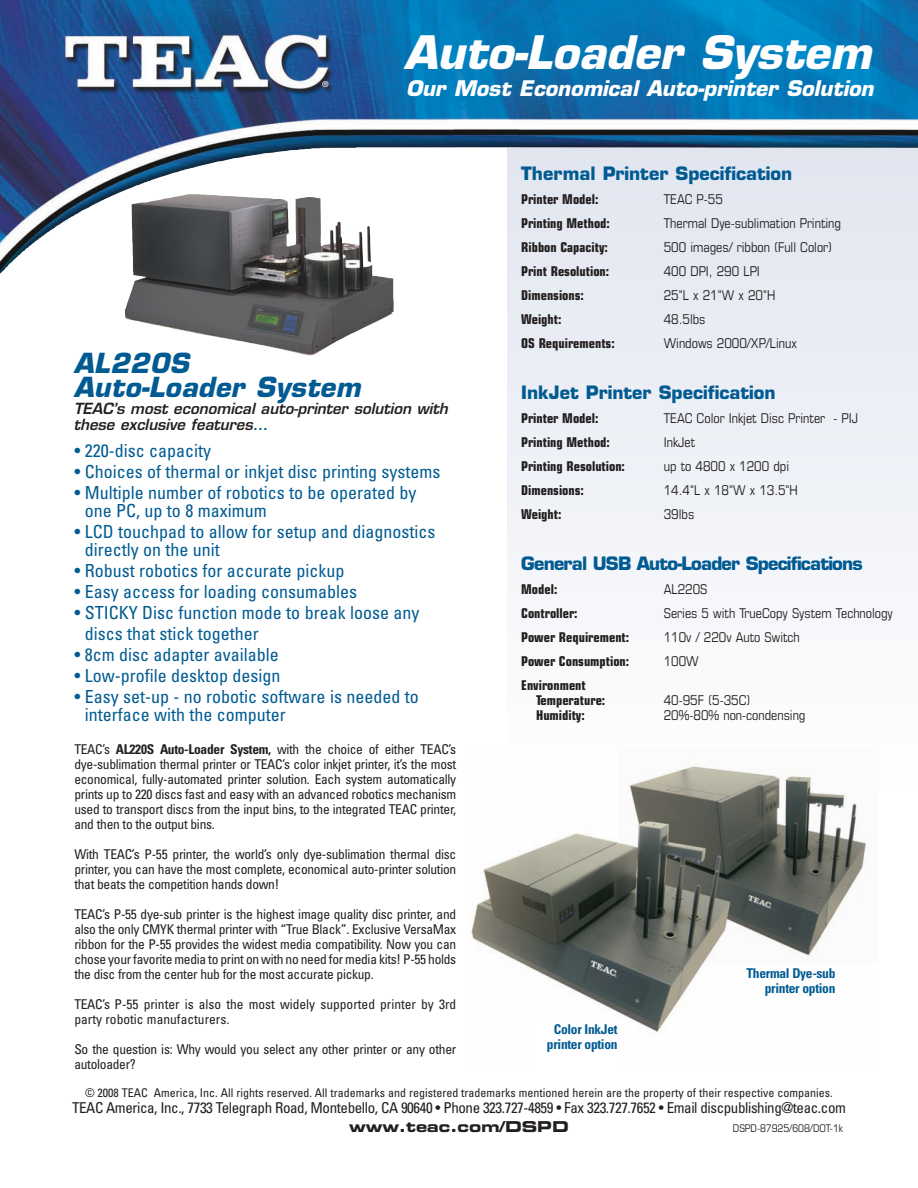
<style>
.page{position:relative;width:918px;height:1188px;background:#fff}
.page>*{position:absolute;margin:0;border:0;box-sizing:border-box;transform-origin:0 0}
.t1{font:italic 700 45px "Eurostile";color:#fff}
.t2{font:italic 700 27px/24px "Eurostile";letter-spacing:.015em;color:#015b92}
.t3{font:italic 700 21px "Eurostile";color:#fff}
.t4{font:condensed 18px/18px "Univers";color:#015b92}
.t5{font:700 18px "Eurostile";color:#015b92}
.t6{font:700 18px "Eurostile";letter-spacing:-.045em;color:#015b92}
.t7{font:condensed 15px "Univers";letter-spacing:-.025em;color:#231f20}
.t8{font:italic 600 15px/16.5px "Eurostile";color:#231f20}
.t9{font:15px "Eurostile Bold Extended Two";color:#231f20}
.t10{font:condensed 13.5px/15px "Univers";letter-spacing:-.02em;color:#231f20;text-align:justify}
.t11{font:condensed 13.5px "Eurostile";color:#231f20}
.t12{font:700 condensed 13.5px/15px "Eurostile";color:#231f20}
.t13{font:condensed 13.5px/15px "Univers";color:#231f20}
.t14{font:700 condensed 13.5px/15px "Univers";letter-spacing:-.02em;color:#015b92;text-align:center}
.t15{font:condensed 12px "Univers";color:#231f20}
.t16{font:condensed 10.5px "Eurostile";color:#231f20}
.s1{color:#015b92}
.s2{font-weight:700}
</style>
<div class="page">
<img style="left:124px;top:216px;width:270px;height:134px">
<div style="left:507px;top:148px;width:411px;height:648px;background:#eff2f7"></div>
<img style="left:0;top:0;width:918px;height:216px">
<img style="left:471px;top:747px;width:408px;height:286px">
<div style="left:531px;top:1023px;width:88px;height:51px;background:#fff"></div>
<h1 class="t1" style="left:404px;top:36px;width:469px">Auto-Loader System</h1>
<h3 class="t3" style="left:406px;top:81px;width:469px">Our Most Economical Auto-printer Solution</h3>
<h3 class="t5" style="left:521px;top:166px;width:273px">Thermal Printer Specification</h3>
<p class="t12" style="left:521px;top:193px;width:79px">Printer Model:</p>
<p class="t11" style="left:664px;top:194px;width:61px">TEAC P-55</p>
<p class="t12" style="left:521px;top:217px;width:90px">Printing Method:</p>
<p class="t11" style="left:664px;top:218px;width:179px">Thermal Dye-sublimation Printing</p>
<p class="t12" style="left:521px;top:241px;width:88px">Ribbon Capacity:</p>
<p class="t11" style="left:664px;top:242px;width:170px">500 images/ ribbon (Full Color)</p>
<p class="t12" style="left:521px;top:265px;width:90px">Print Resolution:</p>
<p class="t11" style="left:664px;top:266px;width:98px">400 DPI, 290 LPI</p>
<p class="t12" style="left:521px;top:289px;width:64px">Dimensions:</p>
<p class="t11" style="left:664px;top:290px;width:113px">25"L x 21"W x 20"H</p>
<p class="t12" style="left:521px;top:313px;width:42px">Weight:</p>
<p class="t11" style="left:664px;top:314px;width:43px">48.5lbs</p>
<p class="t12" style="left:521px;top:337px;width:95px">OS Requirements:</p>
<p class="t11" style="left:664px;top:338px;width:135px">Windows 2000/XP/Linux</p>
<h3 class="t5" style="left:521px;top:385px;width:256px">InkJet Printer Specification</h3>
<p class="t12" style="left:521px;top:412px;width:79px">Printer Model:</p>
<p class="t11" style="left:664px;top:413px;width:196px">TEAC Color Inkjet Disc Printer - PIJ</p>
<p class="t12" style="left:521px;top:436px;width:90px">Printing Method:</p>
<p class="t11" style="left:664px;top:437px;width:33px">InkJet</p>
<p class="t12" style="left:521px;top:460px;width:105px">Printing Resolution:</p>
<p class="t11" style="left:664px;top:461px;width:127px">up to 4800 x 1200 dpi</p>
<p class="t12" style="left:521px;top:484px;width:64px">Dimensions:</p>
<p class="t11" style="left:664px;top:485px;width:136px">14.4"L x 18"W x 13.5"H</p>
<p class="t12" style="left:521px;top:508px;width:42px">Weight:</p>
<p class="t11" style="left:664px;top:509px;width:32px">39lbs</p>
<h3 class="t6" style="left:521px;top:556px;width:343px">General USB Auto-Loader Specifications</h3>
<p class="t12" style="left:521px;top:583px;width:38px">Model:</p>
<p class="t11" style="left:664px;top:584px;width:45px">AL220S</p>
<p class="t12" style="left:521px;top:607px;width:58px">Controller:</p>
<p class="t11" style="left:664px;top:608px;width:231px">Series 5 with TrueCopy System Technology</p>
<p class="t12" style="left:521px;top:631px;width:109px">Power Requirement:</p>
<p class="t11" style="left:664px;top:632px;width:138px">110v / 220v Auto Switch</p>
<p class="t12" style="left:521px;top:655px;width:109px">Power Consumption:</p>
<p class="t11" style="left:664px;top:656px;width:37px">100W</p>
<p class="t12" style="left:536px;top:679px;width:71px;text-indent:-15px">Environment<br>Temperature:</p>
<h2 class="t2" style="left:74px;top:354px;width:288px">AL220S<br>Auto-Loader System</h2>
<p class="t8" style="left:74px;top:402px;width:376px">TEAC’s most economical auto-printer solution with these exclusive features<span class="s1">…</span></p>
<h3 class="t4" style="left:74px;top:443px;width:138px">• 220-disc capacity</h3>
<h3 class="t4" style="left:74px;top:464px;width:368px">• Choices of thermal or inkjet disc printing systems</h3>
<h3 class="t4" style="left:85px;top:485px;width:333px;text-indent:-10px">• Multiple number of robotics to be operated by one PC, up to 8 maximum</h3>
<h3 class="t4" style="left:85px;top:524px;width:352px;text-indent:-10px">• LCD touchpad to allow for setup and diagnostics directly on the unit</h3>
<h3 class="t4" style="left:74px;top:563px;width:271px">• Robust robotics for accurate pickup</h3>
<h3 class="t4" style="left:74px;top:584px;width:284px">• Easy access for loading consumables</h3>
<h3 class="t4" style="left:85px;top:603px;width:336px;line-height:21px;text-indent:-10px">• STICKY Disc function mode to break loose any discs that stick together</h3>
<h3 class="t4" style="left:74px;top:647px;width:206px">• 8cm disc adapter available</h3>
<h3 class="t4" style="left:74px;top:668px;width:208px">• Low-profile desktop design</h3>
<h3 class="t4" style="left:85px;top:689px;width:336px;text-indent:-10px">• Easy set-up - no robotic software is needed to interface with the computer</h3>
<p class="t10" style="left:74px;top:742px;width:383px">TEAC’s <span class="s2">AL220S Auto-Loader System,</span> with the choice of either TEAC’s dye-sublimation thermal printer or TEAC’s color inkjet printer, it’s the most economical, fully-automated printer solution. Each system automatically prints up to 220 discs fast and easy with an advanced robotics mechanism used to transport discs from the input bins, to the integrated TEAC printer, and then to the output bins.</p>
<p class="t10" style="left:74px;top:847px;width:383px">With TEAC’s P-55 printer, the world’s only dye-sublimation thermal disc printer, you can have the most complete, economical auto-printer solution that beats the competition hands down!</p>
<p class="t10" style="left:74px;top:907px;width:383px">TEAC’s P-55 dye-sub printer is the highest image quality disc printer, and also the only CMYK thermal printer with “True Black”. Exclusive VersaMax ribbon for the P-55 provides the widest media compatibility. Now you can chose your favorite media to print on with no need for media kits! P-55 holds the disc from the center hub for the most accurate pickup.</p>
<p class="t13" style="left:74px;top:997px;width:383px">TEAC’s P-55 printer is also the most widely supported printer by 3rd party robotic manufacturers.</p>
<p class="t10" style="left:74px;top:1042px;width:383px">So the question is: Why would you select any other printer or any other autoloader?</p>
<p class="t15" style="left:85px;top:1088px;width:749px">© 2008 TEAC America, Inc. All rights reserved. All trademarks and registered trademarks mentioned herein are the property of their respective companies.</p>
<p class="t7" style="left:72px;top:1103px;width:775px">TEAC America, Inc., 7733 Telegraph Road, Montebello, CA 90640 • Phone 323.727-4859 • Fax 323.727.7652 • Email discpublishing@teac.com</p>
<p class="t9" style="left:349px;top:1121px;width:221px">www.teac.com/DSPD</p>
<p class="t16" style="left:733px;top:1124px;width:112px">DSPD-87925/608/DOT-1k</p>
<p class="t11" style="left:664px;top:695px;width:88px">40-95F (5-35C)</p>
<p class="t12" style="left:536px;top:709px;width:50px">Humidity:</p>
<p class="t11" style="left:664px;top:710px;width:143px">20%-80% non-condensing</p>
<p class="t14" style="left:746px;top:967px;width:91px;text-align:right">Thermal Dye-sub printer option</p>
<p class="t14" style="left:547px;top:1023px;width:72px">Color InkJet printer option</p>
</div>
